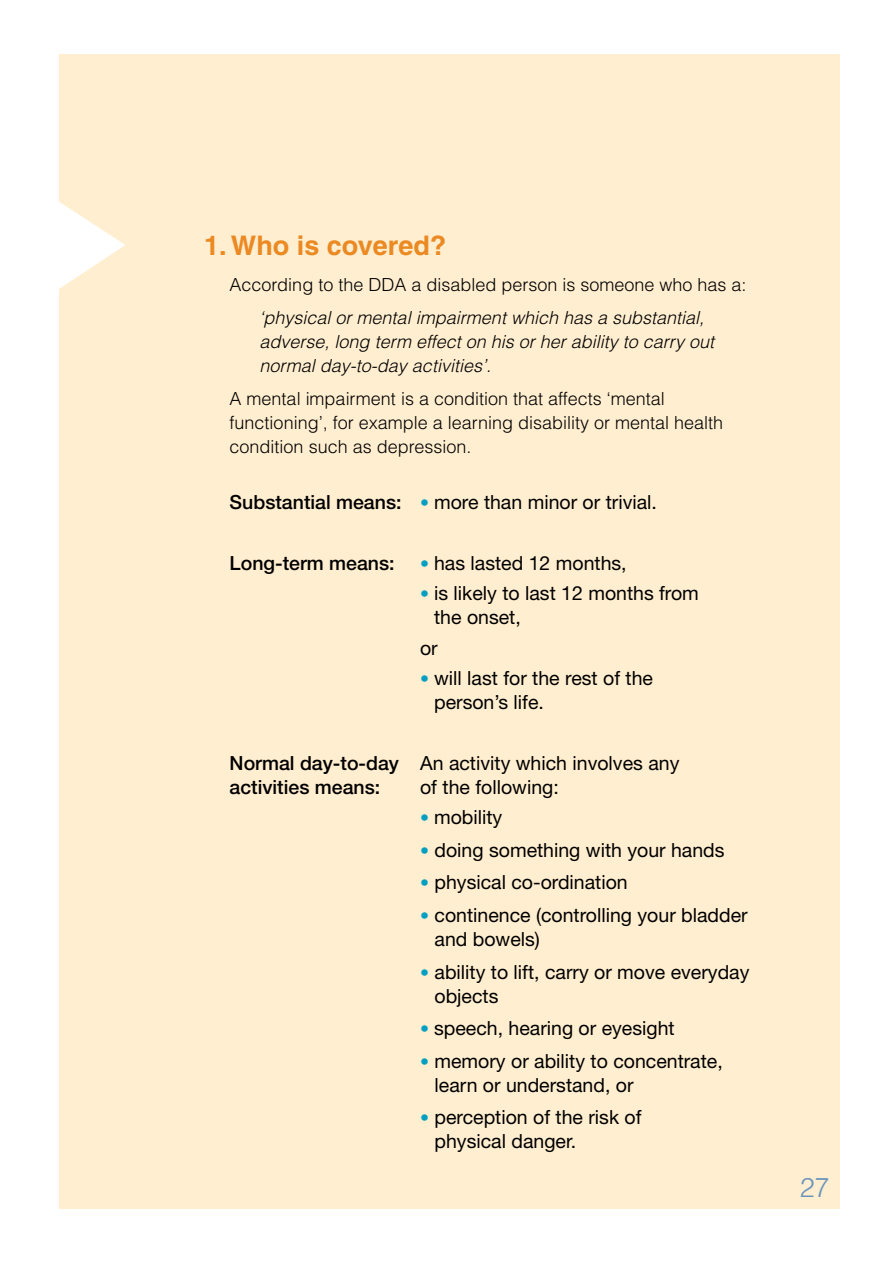
<style>
.page{position:relative;width:893px;height:1263px;background:#fff}
.page>*{position:absolute;margin:0;border:0;box-sizing:border-box;transform-origin:0 0}
.t1{font:700 27px "Helvetica";color:#eb8923}
.t2{font:300 27px "Helvetica";color:#6992bb}
.t3{font:19.5px/24px "Helvetica Neue";color:#000}
.t4{font:500 19.5px/24.3px "Helvetica Neue";color:#000}
.t5{font:300 18px/24px "Helvetica";color:#000}
.t6{font:italic 300 18px/24px "Helvetica";color:#000}
.s1{font-weight:500}
.s2{font-family:"Helvetica";font-weight:300;font-size:18px;color:#009fc2}
.s3{font-weight:400}
</style>
<div class="page">
<div style="left:60px;top:54px;width:780px;height:1155px;background:#ffeecf"></div>
<svg style="left:59px;top:201px;width:66px;height:94px"></svg>
<h1 class="t1" style="left:204px;top:229px;width:244px">1. Who is covered?</h1>
<p class="t5" style="left:230px;top:273px;width:518px">According to the DDA a disabled person is someone who has a:</p>
<p class="t6" style="left:260px;top:305px;width:456px">‘physical or mental impairment which has a substantial, adverse, long term effect on his or her ability to carry out normal day-to-day activities’.</p>
<p class="t5" style="left:230px;top:386px;width:495px">A mental impairment is a condition that affects ‘mental functioning’, for example a learning disability or mental health condition such as depression.</p>
<p class="t3" style="left:230px;top:490px;width:429px"><span class="s1">Substantial means:</span> <span class="s2">•</span> more than minor or trivial.</p>
<p class="t4" style="left:230px;top:550px;width:167px">Long-term means:</p>
<p class="t3" style="left:420px;top:550px;width:208px"><span class="s2">•</span> has lasted 12 months,</p>
<p class="t3" style="left:434px;top:581px;width:266px;text-indent:-14px"><span class="s2">•</span> is likely to last 12 months from the onset,</p>
<p class="t3" style="left:420px;top:635px;width:19px">or</p>
<p class="t3" style="left:434px;top:666px;width:220px;text-indent:-14px"><span class="s2">•</span> will last for the rest of the person’s life.</p>
<p class="t4" style="left:230px;top:750px;width:451px">Normal day-to-day <span class="s3">An activity which involves any </span>activities means:</p>
<p class="t3" style="left:420px;top:775px;width:140px">of the following:</p>
<p class="t3" style="left:420px;top:805px;width:84px"><span class="s2">•</span> mobility</p>
<p class="t3" style="left:420px;top:838px;width:306px"><span class="s2">•</span> doing something with your hands</p>
<p class="t3" style="left:420px;top:870px;width:209px"><span class="s2">•</span> physical co-ordination</p>
<p class="t3" style="left:435px;top:903px;width:315px;text-indent:-14px"><span class="s2">•</span> continence (controlling your bladder and bowels)</p>
<p class="t3" style="left:435px;top:959px;width:316px;text-indent:-14px"><span class="s2">•</span> ability to lift, carry or move everyday objects</p>
<p class="t3" style="left:420px;top:1016px;width:256px"><span class="s2">•</span> speech, hearing or eyesight</p>
<p class="t3" style="left:435px;top:1048px;width:290px;text-indent:-14px"><span class="s2">•</span> memory or ability to concentrate, learn or understand, or</p>
<p class="t3" style="left:435px;top:1105px;width:208px;text-indent:-14px"><span class="s2">•</span> perception of the risk of physical danger.</p>
<h1 class="t2" style="left:800px;top:1171px;width:31px">27</h1>
</div>
